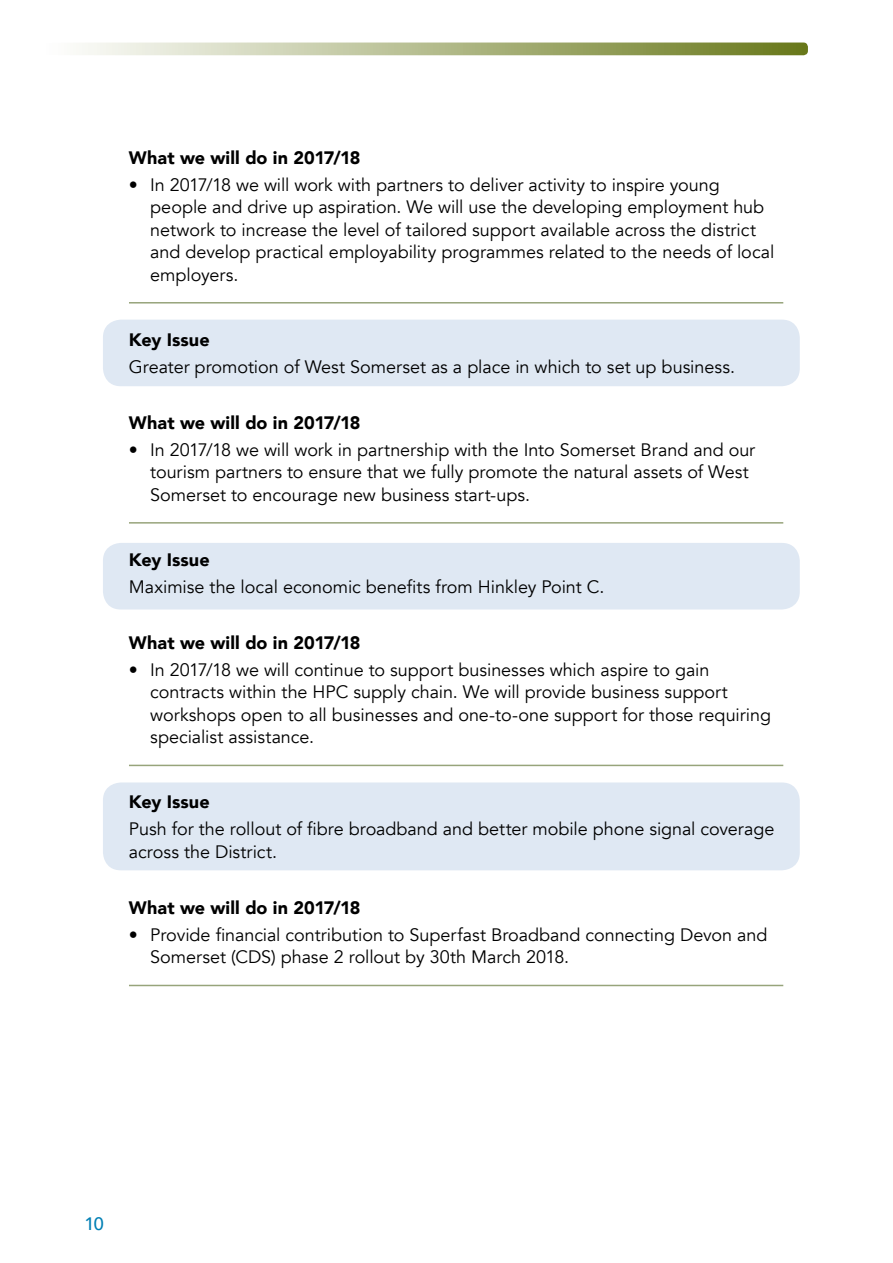
<style>
.page{position:relative;width:893px;height:1263px;background:#fff}
.page>*{position:absolute;margin:0;border:0;box-sizing:border-box;transform-origin:0 0}
.t1{font:18px/22.5px "Avenir";letter-spacing:-.005em;color:#000}
.t2{font:900 18px "Avenir";letter-spacing:.005em;color:#000}
.t3{font:500 18px "Avenir";color:#007fb4}
.s1{font-style:inherit}
</style>
<div class="page">
<div style="left:103px;top:320px;width:697px;height:66px;background:#dfe8f3;border-radius:18px"></div>
<div style="left:103px;top:543px;width:697px;height:66px;background:#dfe8f3;border-radius:18px"></div>
<div style="left:103px;top:782px;width:697px;height:88px;background:#dfe8f3;border-radius:18px"></div>
<hr style="left:129px;top:302px;width:654px;height:1px;background:#97a47b">
<hr style="left:129px;top:522px;width:654px;height:2px;background:#97a47b">
<hr style="left:129px;top:765px;width:654px;height:1px;background:#97a47b">
<hr style="left:129px;top:985px;width:654px;height:1px;background:#97a47b">
<svg style="left:82px;top:43px;width:726px;height:12px;background:#b0b888"></svg>
<p class="t2" style="left:129px;top:142px;width:233px">What we will do in 2017/18</p>
<p class="t1" style="left:150px;top:174px;width:626px;text-indent:-21px">• In 2017/18 we will work with partners to deliver activity to inspire young people and drive up aspiration. We will use the developing employment hub network to increase the level of tailored support available across the district and develop practical employability programmes related to the needs of local employers.</p>
<p class="t2" style="left:129px;top:324px;width:82px">Key Issue</p>
<p class="t1" style="left:129px;top:355px;width:608px">Greater promotion of West Somerset as a place in which to set up business.</p>
<p class="t2" style="left:129px;top:407px;width:233px">What we will do in 2017/18</p>
<p class="t1" style="left:150px;top:439px;width:606px;text-indent:-21px">• In 2017/18 we will work in partnership with the Into Somerset Brand and our tourism partners to ensure that we fully promote the natural assets of West<br>Somerset to encourage new business start-ups.</p>
<p class="t2" style="left:129px;top:544px;width:82px">Key Issue</p>
<p class="t1" style="left:129px;top:575px;width:477px">Maximise the local economic benefits from Hinkley Point C.</p>
<p class="t2" style="left:129px;top:627px;width:233px">What we will do in 2017/18</p>
<p class="t1" style="left:150px;top:659px;width:622px;text-indent:-21px">• In 2017/18 we will continue to support businesses which aspire to gain contracts within the HPC supply chain. We will provide business support workshops open to all businesses and one-to-one support for those requiring specialist assistance.</p>
<p class="t2" style="left:129px;top:787px;width:82px">Key Issue</p>
<p class="t1" style="left:129px;top:818px;width:647px">Push for the rollout of fibre broadband and better mobile phone signal coverage across the District.</p>
<p class="t2" style="left:129px;top:892px;width:233px">What we will do in 2017/18</p>
<p class="t1" style="left:150px;top:924px;width:619px;text-indent:-21px"><span class="s1">•</span> Provide financial contribution to Superfast Broadband connecting Devon and<br>Somerset (CDS) phase 2 rollout by 30th March 2018.</p>
<p class="t3" style="left:85px;top:1208px;width:21px">10</p>
</div>
